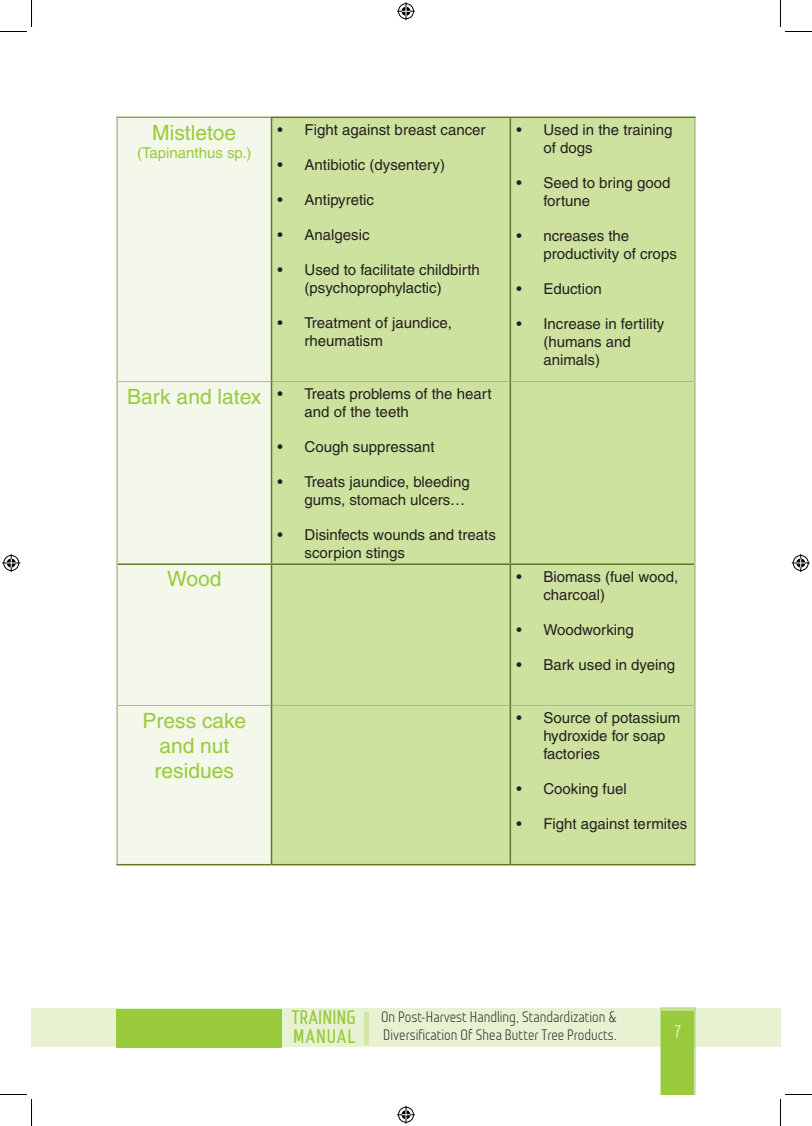
<style>
.page{position:relative;width:812px;height:1126px;background:#fff}
.page>*{position:absolute;margin:0;border:0;box-sizing:border-box;transform-origin:0 0}
.BODY{font:21px/25.2px "Helvetica";color:#99ca3b;text-align:center}
.t1{font:700 19.65px/18.6px "Monitorica";color:#99ca3b}
.t2{font:18px "Monitorica";color:#fff}
.t3{font:15px/18px "Helvetica";color:#231f20}
.t4{font:15px/18px "Monitorica";color:#231f20}
.BODY-2{font:15px "Helvetica";color:#99ca3b}
</style>
<div class="page">
<div style="left:32px;top:1008px;width:748px;height:39px;background:#e7f2d2"></div>
<div style="left:660px;top:1007px;width:35px;height:87px;background:#c4e08e"></div>
<div style="left:661px;top:1011px;width:33px;height:83px;background:#99ca3b"></div>
<hr style="left:364px;top:1012px;width:4px;height:33px;background:#d1e6a7">
<div style="left:116px;top:1009px;width:166px;height:39px;background:#99ca3b"></div>
<div style="left:118px;top:118px;width:153px;height:746px;background:#f3f8ea"></div>
<div style="left:272px;top:118px;width:422px;height:746px;background:#cde29e"></div>
<hr style="left:118px;top:381px;width:153px;height:1px;background:#92c889">
<hr style="left:272px;top:381px;width:237px;height:1px;background:#92c889">
<hr style="left:511px;top:381px;width:183px;height:1px;background:#92c889">
<hr style="left:118px;top:705px;width:153px;height:1px;background:#92c889">
<hr style="left:272px;top:705px;width:237px;height:1px;background:#92c889">
<hr style="left:511px;top:705px;width:183px;height:1px;background:#92c889">
<hr style="left:118px;top:563px;width:153px;height:2px;background:#61782a">
<hr style="left:271px;top:563px;width:239px;height:2px;background:#61782a">
<hr style="left:510px;top:563px;width:184px;height:2px;background:#61782a">
<hr style="left:116px;top:864px;width:155px;height:1px;background:#61782a">
<hr style="left:271px;top:864px;width:239px;height:1px;background:#61782a">
<hr style="left:510px;top:864px;width:185px;height:1px;background:#61782a">
<hr style="left:116px;top:117px;width:155px;height:1px;background:#95a16d">
<hr style="left:116px;top:118px;width:2px;height:264px;background:#b3ba92">
<hr style="left:694px;top:118px;width:1px;height:264px;background:#b3ba92">
<hr style="left:116px;top:382px;width:2px;height:182px;background:#b3ba92">
<hr style="left:694px;top:382px;width:1px;height:182px;background:#b3ba92">
<hr style="left:116px;top:564px;width:2px;height:141px;background:#b3ba92">
<hr style="left:694px;top:564px;width:1px;height:141px;background:#b3ba92">
<hr style="left:116px;top:705px;width:2px;height:159px;background:#b3ba92">
<hr style="left:694px;top:705px;width:1px;height:159px;background:#b3ba92">
<hr style="left:271px;top:117px;width:239px;height:1px;background:#61782a">
<hr style="left:271px;top:118px;width:1px;height:264px;background:#61782a">
<hr style="left:510px;top:117px;width:185px;height:1px;background:#61782a">
<hr style="left:509px;top:118px;width:2px;height:264px;background:#61782a">
<hr style="left:271px;top:382px;width:1px;height:181px;background:#61782a">
<hr style="left:509px;top:382px;width:2px;height:181px;background:#61782a">
<hr style="left:271px;top:565px;width:1px;height:140px;background:#61782a">
<hr style="left:509px;top:565px;width:2px;height:140px;background:#61782a">
<hr style="left:271px;top:705px;width:1px;height:159px;background:#61782a">
<hr style="left:509px;top:705px;width:2px;height:159px;background:#61782a">
<svg style="left:0;top:0;width:32px;height:32px"></svg>
<svg style="left:0;top:1094px;width:32px;height:32px"></svg>
<svg style="left:780px;top:0;width:31px;height:32px"></svg>
<svg style="left:780px;top:1094px;width:31px;height:32px"></svg>
<svg style="left:397px;top:2px;width:18px;height:18px"></svg>
<svg style="left:397px;top:1106px;width:18px;height:18px"></svg>
<svg style="left:2px;top:554px;width:18px;height:18px"></svg>
<svg style="left:791px;top:554px;width:18px;height:18px"></svg>
<p class="BODY" style="left:152px;top:120px;width:86px">Mistletoe</p>
<p class="BODY-2" style="left:137px;top:144px;width:116px">(Tapinanthus sp.)</p>
<p class="t3" style="left:277px;top:121px;width:209px">• Fight against breast cancer</p>
<p class="t3" style="left:277px;top:156px;width:169px">• Antibiotic (dysentery)</p>
<p class="t3" style="left:277px;top:191px;width:98px">• Antipyretic</p>
<p class="t3" style="left:277px;top:226px;width:94px">• Analgesic</p>
<p class="t3" style="left:304px;top:261px;width:177px;text-indent:-27px">• Used to facilitate childbirth (psychoprophylactic)</p>
<p class="t3" style="left:304px;top:314px;width:149px;text-indent:-27px">• Treatment of jaundice, rheumatism</p>
<p class="t3" style="left:543px;top:121px;width:131px;text-indent:-27px">• Used in the training of dogs</p>
<p class="t3" style="left:543px;top:174px;width:128px;text-indent:-27px">• Seed to bring good fortune</p>
<p class="t3" style="left:543px;top:227px;width:135px;text-indent:-27px">• ncreases the productivity of crops</p>
<p class="t3" style="left:516px;top:280px;width:87px">• Eduction</p>
<p class="t3" style="left:543px;top:315px;width:123px;text-indent:-27px">• Increase in fertility (humans and animals)</p>
<p class="BODY" style="left:127px;top:384px;width:135px">Bark and latex</p>
<p class="t3" style="left:304px;top:385px;width:188px;text-indent:-27px">• Treats problems of the heart and of the teeth</p>
<p class="t3" style="left:277px;top:438px;width:159px">• Cough suppressant</p>
<p class="t3" style="left:304px;top:473px;width:167px;text-indent:-27px">• Treats jaundice, bleeding gums, stomach ulcers…</p>
<p class="t3" style="left:304px;top:526px;width:193px;text-indent:-27px">• Disinfects wounds and treats scorpion stings</p>
<p class="BODY" style="left:167px;top:566px;width:56px">Wood</p>
<p class="t3" style="left:543px;top:568px;width:136px;text-indent:-27px">• Biomass (fuel wood, charcoal)</p>
<p class="t3" style="left:516px;top:621px;width:119px">• Woodworking</p>
<p class="t3" style="left:516px;top:656px;width:160px">• Bark used in dyeing</p>
<p class="BODY" style="left:142px;top:708px;width:105px">Press cake and nut residues</p>
<p class="t3" style="left:543px;top:709px;width:138px;text-indent:-27px">• Source of potassium hydroxide for soap factories</p>
<p class="t3" style="left:516px;top:780px;width:112px">• Cooking fuel</p>
<p class="t3" style="left:516px;top:815px;width:172px">• Fight against termites</p>
<h2 class="t1" style="left:291px;top:1008px;width:65px">TRAINING<br>MANUAL</h2>
<p class="t4" style="left:381px;top:1008px;width:237px">On Post-Harvest Handling, Standardization &amp;<br>Diversification Of Shea Butter Tree Products.</p>
<p class="t2" style="left:674px;top:1021px;width:9px">7</p>
</div>
